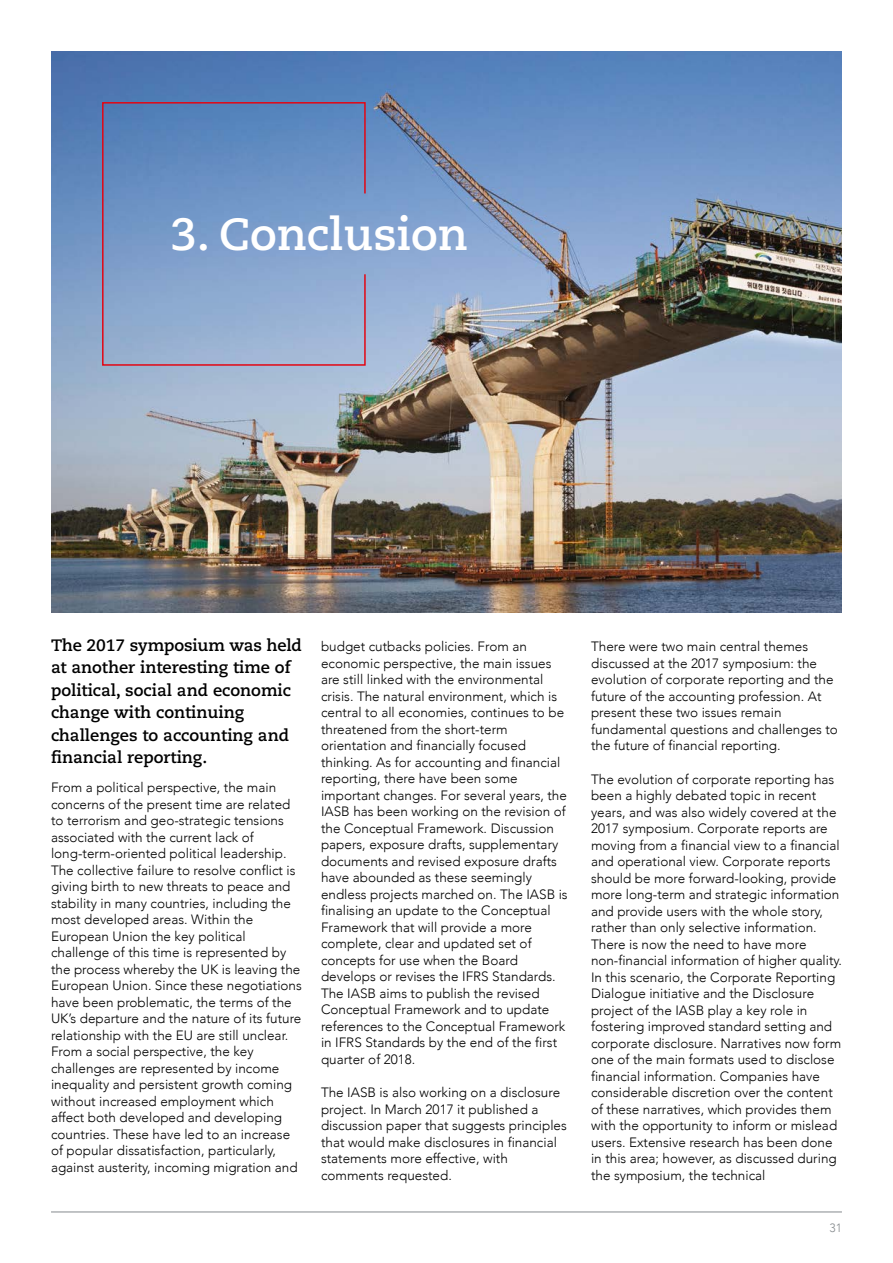
<style>
.page{position:relative;width:893px;height:1263px;background:#fff}
.page>*{position:absolute;margin:0;border:0;box-sizing:border-box;transform-origin:0 0}
.t1{font:700 45px "Caecilia";color:#fff}
.t2{font:700 16.5px/22.5px "Caecilia";color:#000}
.t3{font:300 13.5px/16.5px "Avenir";color:#000}
.t4{font:300 12px "Avenir";color:#858a8d}
</style>
<div class="page">
<hr style="left:51px;top:1212px;width:791px;height:1px;background:#858a8d">
<img style="left:51px;top:51px;width:791px;height:561px">
<svg style="left:101px;top:101px;width:265px;height:265px"></svg>
<h1 class="t1" style="left:170px;top:207px;width:299px">3. Conclusion</h1>
<p class="t2" style="left:51px;top:634px;width:252px">The 2017 symposium was held at another interesting time of political, social and economic change with continuing challenges to accounting and financial reporting.</p>
<p class="t3" style="left:51px;top:779px;width:252px">From a political perspective, the main concerns of the present time are related to terrorism and geo-strategic tensions associated with the current lack of long-term-oriented political leadership.<br>The collective failure to resolve conflict is giving birth to new threats to peace and stability in many countries, including the most developed areas. Within the European Union the key political challenge of this time is represented by the process whereby the UK is leaving the European Union. Since these negotiations have been problematic, the terms of the UK’s departure and the nature of its future relationship with the EU are still unclear.<br>From a social perspective, the key challenges are represented by income inequality and persistent growth coming without increased employment which affect both developed and developing countries. These have led to an increase of popular dissatisfaction, particularly, against austerity, incoming migration and</p>
<p class="t3" style="left:321px;top:638px;width:248px">budget cutbacks policies. From an economic perspective, the main issues are still linked with the environmental crisis. The natural environment, which is central to all economies, continues to be threatened from the short-term orientation and financially focused thinking. As for accounting and financial reporting, there have been some important changes. For several years, the IASB has been working on the revision of the Conceptual Framework. Discussion papers, exposure drafts, supplementary documents and revised exposure drafts have abounded as these seemingly endless projects marched on. The IASB is finalising an update to the Conceptual Framework that will provide a more complete, clear and updated set of concepts for use when the Board develops or revises the IFRS Standards.<br>The IASB aims to publish the revised Conceptual Framework and to update references to the Conceptual Framework in IFRS Standards by the end of the first quarter of 2018.</p>
<p class="t3" style="left:321px;top:1084px;width:247px">The IASB is also working on a disclosure project. In March 2017 it published a discussion paper that suggests principles that would make disclosures in financial statements more effective, with comments requested.</p>
<p class="t3" style="left:591px;top:638px;width:248px">There were two main central themes discussed at the 2017 symposium: the evolution of corporate reporting and the future of the accounting profession. At present these two issues remain fundamental questions and challenges to the future of financial reporting.</p>
<p class="t3" style="left:591px;top:771px;width:252px">The evolution of corporate reporting has been a highly debated topic in recent years, and was also widely covered at the 2017 symposium. Corporate reports are moving from a financial view to a financial and operational view. Corporate reports should be more forward-looking, provide more long-term and strategic information and provide users with the whole story, rather than only selective information.<br>There is now the need to have more non-financial information of higher quality.<br>In this scenario, the Corporate Reporting Dialogue initiative and the Disclosure project of the IASB play a key role in fostering improved standard setting and corporate disclosure. Narratives now form one of the main formats used to disclose financial information. Companies have considerable discretion over the content of these narratives, which provides them with the opportunity to inform or mislead users. Extensive research has been done in this area; however, as discussed during the symposium, the technical</p>
<p class="t4" style="left:829px;top:1221px;width:14px">31</p>
</div>
